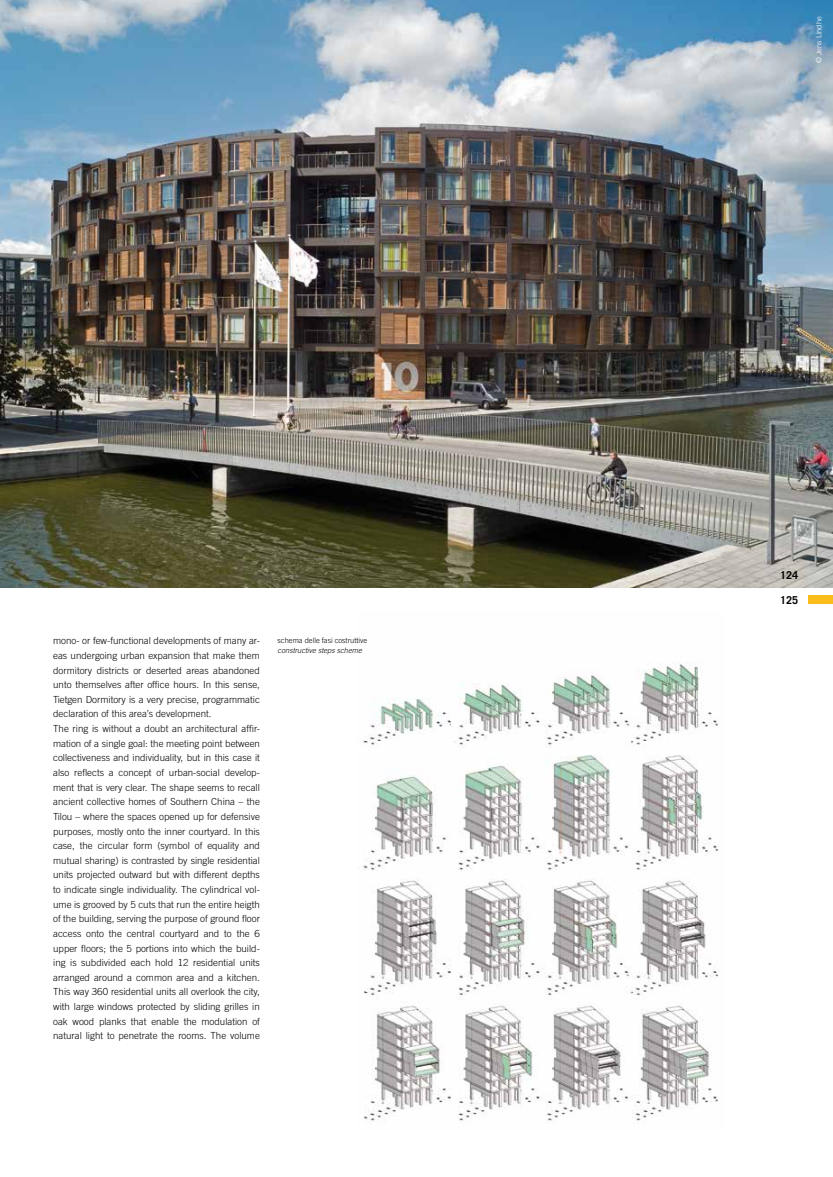
<style>
.page{position:relative;width:833px;height:1177px;background:#fff}
.page>*{position:absolute;margin:0;border:0;box-sizing:border-box;transform-origin:0 0}
.t1{font:700 10.88px "Trade Gothic LT Std";color:#000}
.t2{font:300 9.75px/14.6px "Trade Gothic LT Std";color:#000}
.t3{font:300 7.5px "Trade Gothic LT Std";color:#000}
.t4{font:italic 300 7.5px "Trade Gothic LT Std";color:#000}
.t5{font:300 7.5px "Trade Gothic LT Std";color:#fff}
</style>
<div class="page">
<div style="left:808px;top:595px;width:25px;height:9px;background:#fbbd1a"></div>
<hr style="left:780px;top:587px;width:53px;height:1px;background:#000">
<img style="left:0;top:0;width:833px;height:587px">
<img style="left:362px;top:663px;width:357px;height:460px">
<p class="t2" style="left:53px;top:633px;width:208px">mono- or few-functional developments of many ar&shy;eas undergoing urban expansion that make them dormitory districts or deserted areas abandoned unto themselves after office hours. In this sense, Tietgen Dormitory is a very precise, programmatic declaration of this area’s development.<br>The ring is without a doubt an architectural affir&shy;mation of a single goal: the meeting point between collectiveness and individuality, but in this case it also reflects a concept of urban-social develop&shy;ment that is very clear. The shape seems to recall ancient collective homes of Southern China – the Tilou – where the spaces opened up for defensive purposes, mostly onto the inner courtyard. In this case, the circular form (symbol of equality and mutual sharing) is contrasted by single residential units projected outward but with different depths to indicate single individuality. The cylindrical vol&shy;ume is grooved by 5 cuts that run the entire heigth of the building, serving the purpose of ground floor access onto the central courtyard and to the 6 upper floors; the 5 portions into which the build&shy;ing is subdivided each hold 12 residential units arranged around a common area and a kitchen.<br>This way 360 residential units all overlook the city, with large windows protected by sliding grilles in oak wood planks that enable the modulation of natural light to penetrate the rooms. The volume</p>
<p class="t3" style="left:278px;top:635px;width:91px">schema delle fasi costruttive</p>
<p class="t4" style="left:278px;top:645px;width:86px">constructive steps scheme</p>
<p class="t5" style="left:814px;top:63px;width:48px;rotate:-90deg">© Jens Lindhe</p>
<p class="t1" style="left:780px;top:568px;width:20px">124</p>
<p class="t1" style="left:780px;top:593px;width:20px">125</p>
</div>
